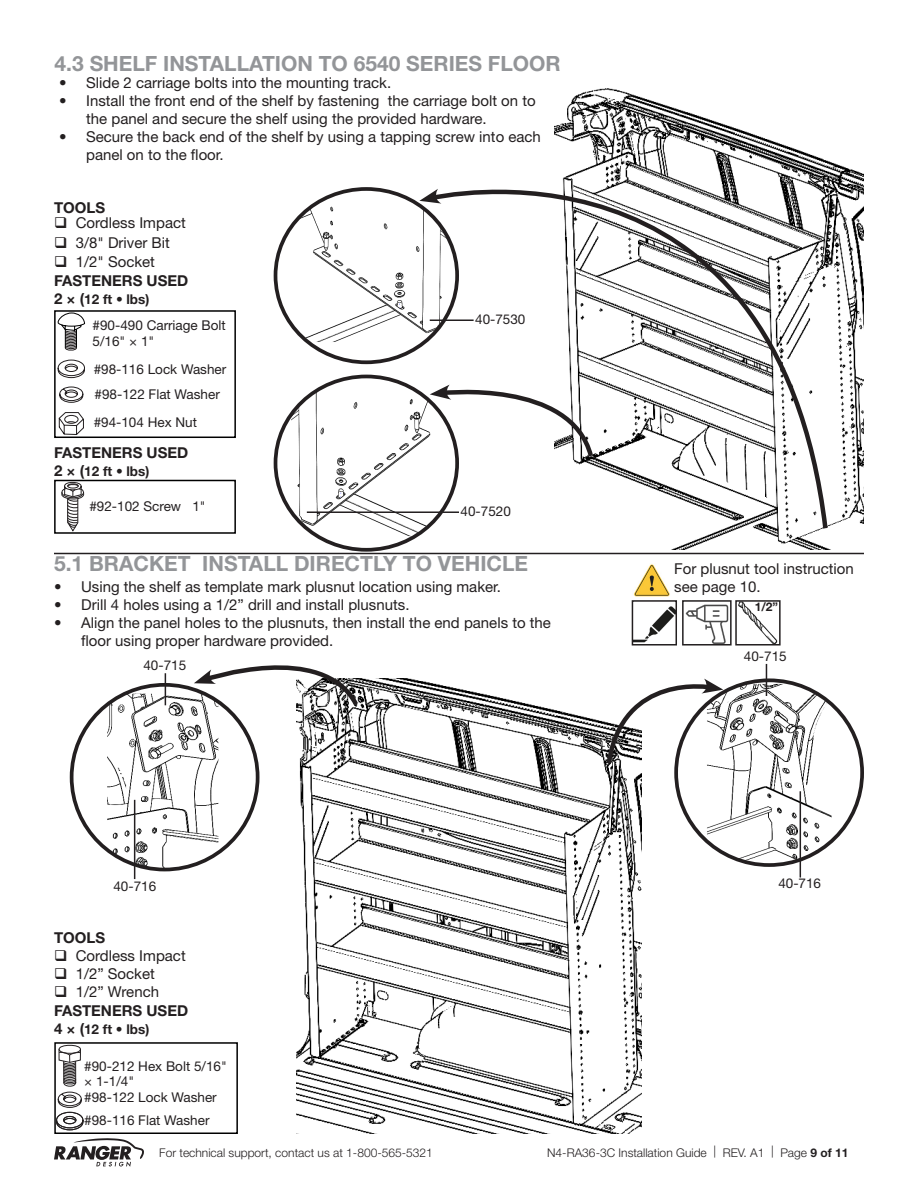
<style>
.page{position:relative;width:918px;height:1188px;background:#fff}
.page>*{position:absolute;margin:0;border:0;box-sizing:border-box;transform-origin:0 0}
.Steps{font:700 21px "Helvetica Neue LT Std";color:#939598}
.t1{font:15px/18px "Helvetica Neue LT Std";color:#231f20}
.t2{font:700 15px "Helvetica Neue LT Std";color:#231f20}
.t3{font:13.5px/16.2px "Helvetica Neue LT Std";color:#231f20}
.t4{font:700 13.5px "Helvetica Neue LT Std";color:#231f20}
.t5{font:300 12px "Helvetica Neue LT Std";color:#231f20}
.t6{font:700 12px "Helvetica Neue LT Std";color:#231f20}
.s1{font-size:15px}
.s2{font-weight:400}
.s3{font-weight:700}
</style>
<div class="page">
<svg style="left:54px;top:1138px;width:90px;height:29px"></svg>
<img style="left:296px;top:678px;width:346px;height:456px">
<img style="left:567px;top:88px;width:297px;height:462px">
<hr style="left:54px;top:553px;width:810px;height:1px;background:#231f20">
<img style="left:291px;top:378px;width:136px;height:158px">
<svg style="left:57px;top:359px;width:28px;height:19px"></svg>
<div style="left:54px;top:310px;width:182px;height:128px;border:2px solid #000"></div>
<svg style="left:57px;top:312px;width:28px;height:39px"></svg>
<div style="left:54px;top:480px;width:182px;height:54px;border:2px solid #000"></div>
<svg style="left:58px;top:386px;width:27px;height:146px"></svg>
<svg style="left:194px;top:665px;width:168px;height:45px"></svg>
<img style="left:707px;top:684px;width:125px;height:181px">
<div style="left:674px;top:678px;width:190px;height:189px;border:4px solid #231f20;border-radius:50%"></div>
<div style="left:54px;top:1042px;width:184px;height:92px;border:2px solid #000"></div>
<svg style="left:56px;top:1044px;width:28px;height:87px"></svg>
<img style="left:107px;top:694px;width:111px;height:176px">
<div style="left:70px;top:683px;width:189px;height:188px;border:4px solid #231f20;border-radius:50%"></div>
<hr style="left:766px;top:664px;width:1px;height:32px;background:#231f20">
<img style="left:296px;top:202px;width:131px;height:140px">
<hr style="left:307px;top:511px;width:152px;height:2px;background:#231f20">
<svg style="left:604px;top:678px;width:119px;height:90px"></svg>
<hr style="left:800px;top:791px;width:1px;height:87px;background:#231f20">
<hr style="left:165px;top:673px;width:1px;height:32px;background:#231f20">
<hr style="left:134px;top:800px;width:1px;height:79px;background:#231f20">
<svg style="left:427px;top:119px;width:403px;height:414px"></svg>
<svg style="left:419px;top:189px;width:22px;height:15px"></svg>
<img style="left:635px;top:606px;width:39px;height:37px">
<div style="left:632px;top:600px;width:45px;height:46px;border:2px solid #231f20"></div>
<img style="left:686px;top:604px;width:43px;height:39px">
<div style="left:682px;top:600px;width:50px;height:46px;border:2px solid #231f20"></div>
<img style="left:738px;top:603px;width:40px;height:40px">
<div style="left:735px;top:600px;width:46px;height:46px;border:2px solid #231f20"></div>
<img style="left:634px;top:564px;width:36px;height:32px">
<p class="Steps" style="left:55px;top:51px;width:508px">4.3 SHELF INSTALLATION TO 6540 SERIES FLOOR</p>
<p class="t1" style="left:59px;top:73px;width:334px">• Slide 2 carriage bolts into the mounting track.</p>
<p class="t1" style="left:86px;top:91px;width:451px;text-indent:-27px">• Install the front end of the shelf by fastening the carriage bolt on to the panel and secure the shelf using the provided hardware.</p>
<p class="t1" style="left:86px;top:127px;width:456px;text-indent:-27px">• Secure the back end of the shelf by using a tapping screw into each panel on to the floor.</p>
<p class="t2" style="left:54px;top:199px;width:53px">TOOLS</p>
<p class="t1" style="left:54px;top:214px;width:133px">❑ Cordless Impact</p>
<p class="t1" style="left:54px;top:233px;width:117px">❑ 3/8" Driver Bit</p>
<p class="t1" style="left:54px;top:253px;width:102px">❑ 1/2" Socket</p>
<p class="t2" style="left:54px;top:272px;width:136px">FASTENERS USED</p>
<p class="t4" style="left:54px;top:291px;width:97px"><span class="s1">2 × (</span>12 ft <span class="s2">•</span> lbs)</p>
<p class="t3" style="left:93px;top:317px;width:135px">#90-490 Carriage Bolt<br>5/16" × 1"</p>
<p class="t3" style="left:94px;top:361px;width:134px">#98-116 Lock Washer</p>
<p class="t3" style="left:95px;top:386px;width:127px">#98-122 Flat Washer</p>
<p class="t3" style="left:94px;top:414px;width:105px">#94-104 Hex Nut</p>
<p class="t2" style="left:54px;top:443px;width:136px">FASTENERS USED</p>
<p class="t4" style="left:54px;top:463px;width:97px"><span class="s1">2 × (</span>12 ft <span class="s2">•</span> lbs)</p>
<p class="t3" style="left:89px;top:498px;width:118px">#92-102 Screw 1"</p>
<p class="t3" style="left:475px;top:311px;width:52px">40-7530</p>
<p class="t3" style="left:461px;top:503px;width:52px">40-7520</p>
<p class="Steps" style="left:54px;top:551px;width:476px">5.1 BRACKET INSTALL DIRECTLY TO VEHICLE</p>
<p class="t1" style="left:54px;top:577px;width:448px">• Using the shelf as template mark plusnut location using maker.</p>
<p class="t1" style="left:54px;top:595px;width:357px">• Drill 4 holes using a 1/2” drill and install plusnuts.</p>
<p class="t1" style="left:81px;top:613px;width:471px;text-indent:-27px">• Align the panel holes to the plusnuts, then install the end panels to the floor using proper hardware provided.</p>
<p class="t3" style="left:143px;top:657px;width:44px">40-715</p>
<p class="t3" style="left:113px;top:878px;width:44px">40-716</p>
<p class="t2" style="left:54px;top:929px;width:53px">TOOLS</p>
<p class="t1" style="left:54px;top:947px;width:133px">❑ Cordless Impact</p>
<p class="t1" style="left:54px;top:965px;width:102px">❑ 1/2” Socket</p>
<p class="t1" style="left:54px;top:983px;width:107px">❑ 1/2” Wrench</p>
<p class="t2" style="left:54px;top:1001px;width:136px">FASTENERS USED</p>
<p class="t4" style="left:54px;top:1021px;width:97px"><span class="s1">4 × (</span>12 ft <span class="s2">•</span> lbs)</p>
<p class="t3" style="left:84px;top:1059px;width:144px;line-height:15px">#90-212 Hex Bolt 5/16" × 1-1/4"</p>
<p class="t3" style="left:84px;top:1089px;width:134px">#98-122 Lock Washer</p>
<p class="t3" style="left:84px;top:1112px;width:127px">#98-116 Flat Washer</p>
<p class="t1" style="left:674px;top:560px;width:181px">For plusnut tool instruction see page 10.</p>
<p class="t6" style="left:755px;top:599px;width:25px">1/2”</p>
<p class="t3" style="left:744px;top:648px;width:44px">40-715</p>
<p class="t3" style="left:778px;top:875px;width:44px">40-716</p>
<p class="t5" style="left:159px;top:1145px;width:275px">For technical support, contact us at 1-800-565-5321</p>
<p class="t5" style="left:547px;top:1145px;width:303px">N4-RA36-3C Installation Guide | REV. A1 | Page <span class="s3">9 of 11</span></p>
</div>
